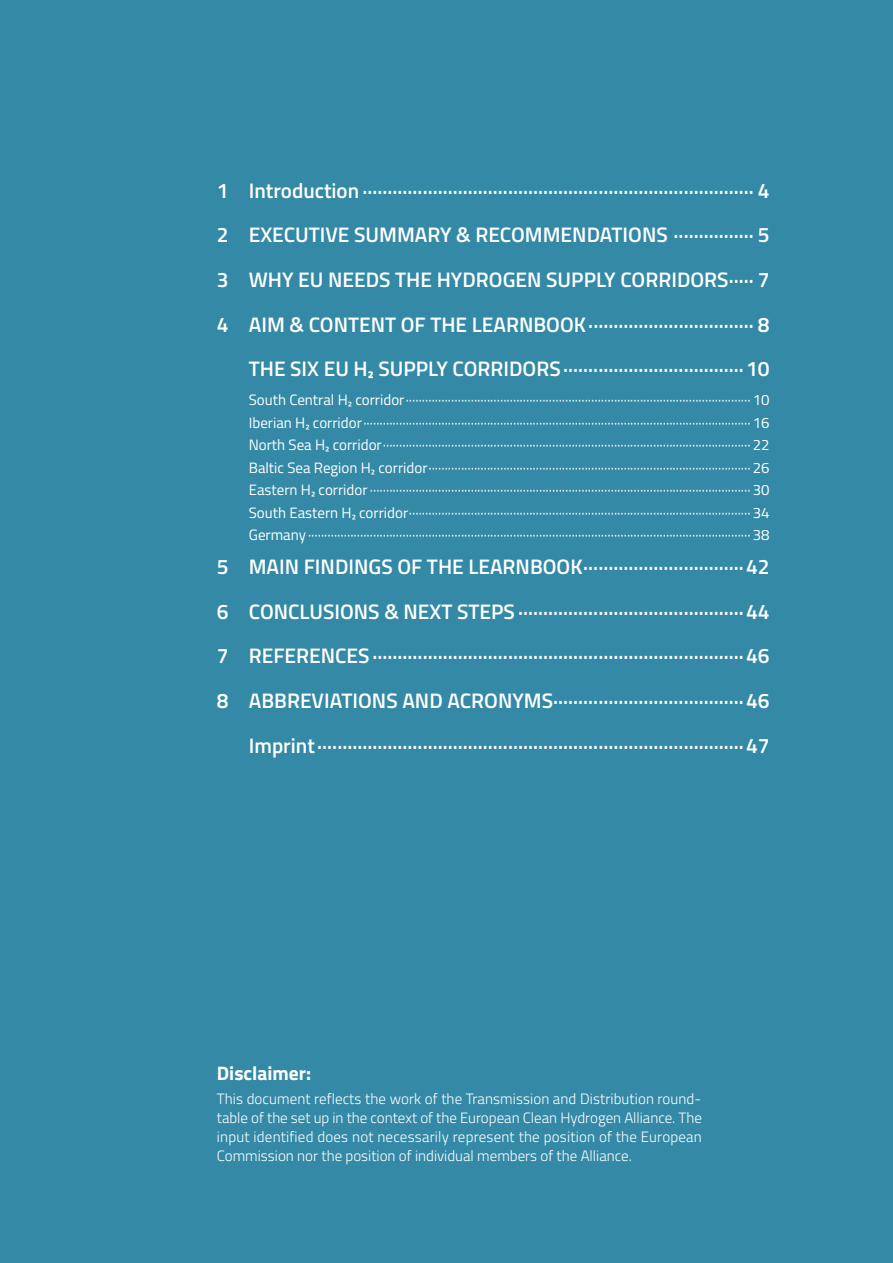
<style>
.page{position:relative;width:893px;height:1263px;background:#348aa6}
.page>*{position:absolute;margin:0;border:0;box-sizing:border-box;transform-origin:0 0}
.t1{font:600 21px/44.7px "Titillium";color:#fff;text-align:right}
.t2{font:700 19.5px "Titillium";color:#fff}
.t3{font:15px/22.5px "Titillium";color:#fff;text-align:justify}
.t4{font:300 15px/19.2px "Titillium";color:#fff;text-align:justify}
</style>
<div class="page">
<p class="t1" style="left:217px;top:167px;width:554px">1 Introduction ·············································································· 4<br>2 EXECUTIVE SUMMARY &amp; RECOMMENDATIONS ················ 5<br>3 WHY EU NEEDS THE HYDROGEN SUPPLY CORRIDORS····· 7<br>4 AIM &amp; CONTENT OF THE LEARNBOOK································· 8<br>THE SIX EU H₂ SUPPLY CORRIDORS····································10</p>
<p class="t3" style="left:249px;top:388px;width:522px">South Central H₂ corridor·········································································································· 10<br>Iberian H₂ corridor······················································································································· 16<br>North Sea H₂ corridor················································································································· 22<br>Baltic Sea Region H₂ corridor··································································································· 26<br>Eastern H₂ corridor····················································································································· 30<br>South Eastern H₂ corridor········································································································· 34<br>Germany ········································································································································ 38</p>
<p class="t1" style="left:217px;top:543px;width:554px">5 MAIN FINDINGS OF THE LEARNBOOK································42<br>6 CONCLUSIONS &amp; NEXT STEPS ·············································44<br>7 REFERENCES ··········································································46<br>8 ABBREVIATIONS AND ACRONYMS······································46<br>Imprint·····················································································47</p>
<h2 class="t2" style="left:217px;top:1058px;width:96px">Disclaimer:</h2>
<p class="t4" style="left:217px;top:1088px;width:487px">This document reflects the work of the Transmission and Distribution round&shy;table of the set up in the context of the European Clean Hydrogen Alliance. The input identified does not necessarily represent the position of the European Commission nor the position of individual members of the Alliance.</p>
</div>
